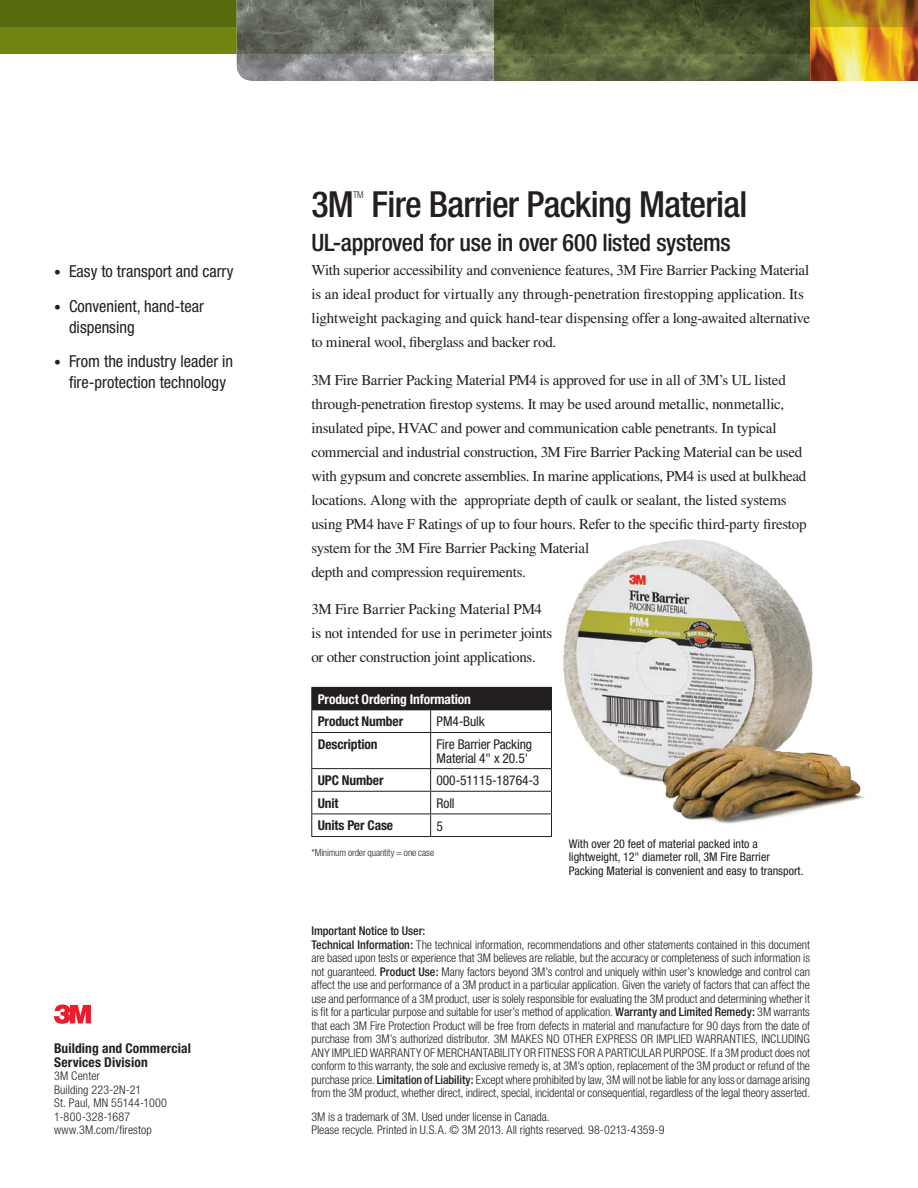
<style>
.page{position:relative;width:918px;height:1188px;background:#fff}
.page>*{position:absolute;margin:0;border:0;box-sizing:border-box;transform-origin:0 0}
.t1{font:500 condensed 36px "Helvetica Neue";letter-spacing:-.02em;color:#231f20}
.t2{font:500 condensed 24px "Helvetica Neue";letter-spacing:-.015em;color:#231f20}
.t3{font:condensed 16.5px/21px "Helvetica Neue";color:#231f20}
.t4{font:15px/24px "Times";letter-spacing:-.02em;color:#231f20}
.t5{font:condensed 13.5px/13.5px "Helvetica Neue";letter-spacing:-.01em;color:#231f20}
.t6{font:700 condensed 13.5px "Helvetica Neue";letter-spacing:-.01em;color:#231f20}
.t7{font:700 condensed 13.5px/13.5px "Helvetica Neue";letter-spacing:.01em;color:#231f20}
.t8{font:700 condensed 13.5px "Helvetica Neue";letter-spacing:-.01em;color:#fff}
.t9{font:300 condensed 12px/13.5px "Helvetica Neue";letter-spacing:-.005em;color:#231f20}
.t10{font:condensed 12px/13.5px "Helvetica Neue";color:#231f20}
.t11{font:300 condensed 12px "Helvetica Neue LT Std";color:#231f20}
.t12{font:300 condensed 9.75px "Helvetica Neue";letter-spacing:-.01em;color:#231f20}
.t13{font:300 condensed 9.45px "Helvetica Neue";color:#231f20}
.s1{font-size:13.5px}
.s2{font-weight:500}
</style>
<div class="page">
<div style="left:0;top:0;width:918px;height:54px;background:#556b0e"></div>
<img style="left:237px;top:0;width:257px;height:81px">
<svg style="left:494px;top:0;width:316px;height:81px;background:#4f5933"></svg>
<div style="left:0;top:27px;width:237px;height:27px;background:#718412"></div>
<div style="left:312px;top:687px;width:239px;height:23px;background:#231f20"></div>
<hr style="left:311px;top:687px;width:120px;height:1px;background:#231f20">
<hr style="left:431px;top:687px;width:121px;height:1px;background:#231f20">
<svg style="left:311px;top:688px;width:1px;height:44px"></svg>
<svg style="left:430px;top:710px;width:1px;height:22px"></svg>
<svg style="left:551px;top:688px;width:1px;height:44px"></svg>
<hr style="left:311px;top:732px;width:120px;height:1px;background:#231f20">
<hr style="left:311px;top:733px;width:1px;height:35px;background:#231f20">
<hr style="left:431px;top:732px;width:121px;height:1px;background:#231f20">
<hr style="left:430px;top:733px;width:1px;height:35px;background:#231f20">
<hr style="left:551px;top:733px;width:1px;height:35px;background:#231f20">
<hr style="left:311px;top:768px;width:120px;height:1px;background:#231f20">
<hr style="left:431px;top:768px;width:121px;height:1px;background:#231f20">
<hr style="left:311px;top:791px;width:120px;height:1px;background:#231f20">
<hr style="left:431px;top:791px;width:121px;height:1px;background:#231f20">
<hr style="left:311px;top:814px;width:120px;height:1px;background:#231f20">
<svg style="left:311px;top:769px;width:1px;height:67px"></svg>
<hr style="left:431px;top:814px;width:121px;height:1px;background:#231f20">
<svg style="left:430px;top:769px;width:1px;height:67px"></svg>
<svg style="left:551px;top:769px;width:1px;height:67px"></svg>
<hr style="left:311px;top:836px;width:120px;height:1px;background:#231f20">
<hr style="left:431px;top:836px;width:121px;height:1px;background:#231f20">
<img style="left:810px;top:27px;width:108px;height:54px">
<svg style="left:810px;top:0;width:108px;height:27px;background:#b18819"></svg>
<img style="left:563px;top:539px;width:302px;height:285px">
<svg style="left:54px;top:1005px;width:37px;height:19px"></svg>
<h3 class="t3" style="left:54px;top:261px;width:181px"><span class="s1">•</span> Easy to transport and carry</h3>
<h3 class="t3" style="left:69px;top:295px;width:136px;text-indent:-15px"><span class="s1">•</span> Convenient, hand-tear dispensing</h3>
<h3 class="t3" style="left:54px;top:351px;width:181px;text-align:center"><span class="s1">•</span> From the industry leader in fire-protection technology</h3>
<p class="t7" style="left:54px;top:1041px;width:138px">Building and Commercial<br>Services Division</p>
<p class="t9" style="left:54px;top:1069px;width:114px">3M Center<br>Building 223-2N-21<br>St. Paul, MN 55144-1000<br>1-800-328-1687 www.3M.com/firestop</p>
<h1 class="t1" style="left:311px;top:183px;width:44px">3M</h1>
<p class="t13" style="left:353px;top:190px;width:12px">TM</p>
<h1 class="t1" style="left:371px;top:183px;width:377px">Fire Barrier Packing Material</h1>
<h2 class="t2" style="left:311px;top:228px;width:421px">UL-approved for use in over 600 listed systems</h2>
<p class="t4" style="left:311px;top:258px;width:500px">With superior accessibility and convenience features, 3M Fire Barrier Packing Material is an ideal product for virtually any through-penetration firestopping application. Its lightweight packaging and quick hand-tear dispensing offer a long-awaited alternative to mineral wool, fiberglass and backer rod.</p>
<p class="t4" style="left:311px;top:368px;width:497px">3M Fire Barrier Packing Material PM4 is approved for use in all of 3M’s UL listed through-penetration firestop systems. It may be used around metallic, nonmetallic, insulated pipe, HVAC and power and communication cable penetrants. In typical commercial and industrial construction, 3M Fire Barrier Packing Material can be used with gypsum and concrete assemblies. In marine applications, PM4 is used at bulkhead locations. Along with the appropriate depth of caulk or sealant, the listed systems using PM4 have F Ratings of up to four hours. Refer to the specific third-party firestop system for the 3M Fire Barrier Packing Material<br>depth and compression requirements.</p>
<p class="t4" style="left:311px;top:597px;width:242px">3M Fire Barrier Packing Material PM4 is not intended for use in perimeter joints or other construction joint applications.</p>
<p class="t8" style="left:318px;top:691px;width:155px">Product Ordering Information</p>
<p class="t6" style="left:318px;top:713px;width:87px">Product Number</p>
<p class="t5" style="left:437px;top:715px;width:50px">PM4-Bulk</p>
<p class="t6" style="left:318px;top:736px;width:61px">Description</p>
<p class="t5" style="left:437px;top:738px;width:97px">Fire Barrier Packing<br>Material 4" x 20.5'</p>
<p class="t6" style="left:318px;top:772px;width:67px">UPC Number</p>
<p class="t5" style="left:437px;top:774px;width:104px">000-51115-18764-3</p>
<p class="t6" style="left:318px;top:795px;width:22px">Unit</p>
<p class="t5" style="left:437px;top:796px;width:20px">Roll</p>
<p class="t6" style="left:318px;top:817px;width:77px">Units Per Case</p>
<p class="t5" style="left:437px;top:819px;width:8px">5</p>
<p class="t12" style="left:311px;top:847px;width:124px">*Minimum order quantity = one case</p>
<p class="t10" style="left:569px;top:836px;width:236px">With over 20 feet of material packed into a lightweight, 12" diameter roll, 3M Fire Barrier<br>Packing Material is convenient and easy to transport.</p>
<p class="t9" style="left:311px;top:924px;width:500px"><span class="s2">Important Notice to User:<br>Technical Information:</span> The technical information, recommendations and other statements contained in this document are based upon tests or experience that 3M believes are reliable, but the accuracy or completeness of such information is not guaranteed. <span class="s2">Product Use:</span> Many factors beyond 3M’s control and uniquely within user’s knowledge and control can affect the use and performance of a 3M product in a particular application. Given the variety of factors that can affect the use and performance of a 3M product, user is solely responsible for evaluating the 3M product and determining whether it is fit for a particular purpose and suitable for user’s method of application. <span class="s2">Warranty and Limited Remedy:</span> 3M warrants that each 3M Fire Protection Product will be free from defects in material and manufacture for 90 days from the date of purchase from 3M’s authorized distributor. 3M MAKES NO OTHER EXPRESS OR IMPLIED WARRANTIES, INCLUDING ANY IMPLIED WARRANTY OF MERCHANTABILITY OR FITNESS FOR A PARTICULAR PURPOSE. If a 3M product does not conform to this warranty, the sole and exclusive remedy is, at 3M’s option, replacement of the 3M product or refund of the purchase price. <span class="s2">Limitation of Liability:</span> Except where prohibited by law, 3M will not be liable for any loss or damage arising from the 3M product, whether direct, indirect, special, incidental or consequential, regardless of the legal theory asserted.</p>
<p class="t9" style="left:311px;top:1109px;width:240px">3M is a trademark of 3M. Used under license in Canada.</p>
<p class="t11" style="left:311px;top:1123px;width:355px">Please recycle. Printed in U.S.A. © 3M 2013. All rights reserved. 98-0213-4359-9</p>
</div>
